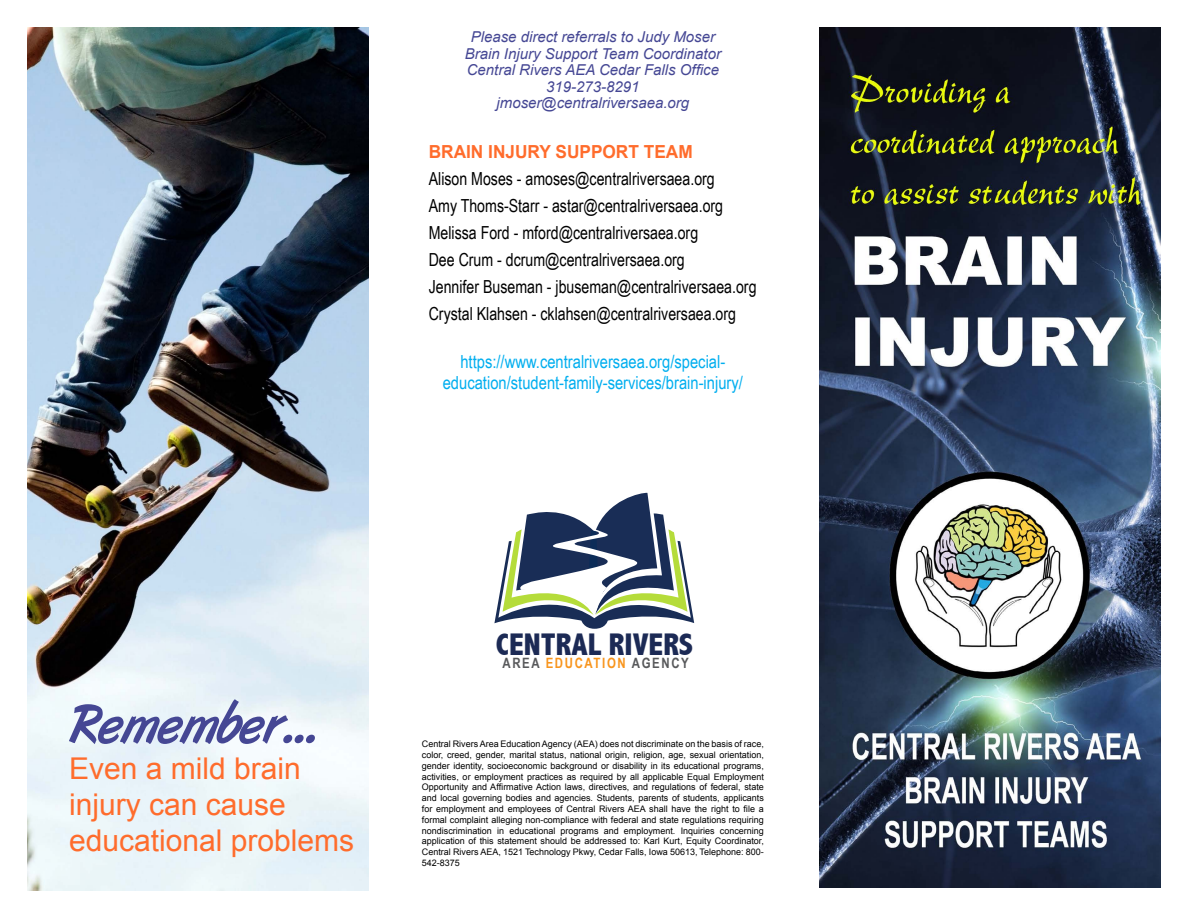
<style>
.page{position:relative;width:1188px;height:918px;background:#fff}
.page>*{position:absolute;margin:0;border:0;box-sizing:border-box;transform-origin:0 0}
.t1{font:54px "Art Brush";color:#454794}
.t2{font:800 condensed 31.35px "Abadi";color:#1c2a55}
.t3{font:30px/36px "Arial";color:#ff6c2c}
.t4{font:18px/27px "Arial Narrow";color:#000;scale:.96 1}
.t5{font:18px/21px "Arial Narrow";color:#00aeef;text-align:center}
.t6{font:700 18px "Arial";color:#ff6c2c;scale:.96 1}
.t7{font:italic 15px/16.5px "Arial";color:#454794;text-align:center}
.t8{font:700 14.25px "Arial Narrow";letter-spacing:.115em;color:#58595b}
.t9{font:9px/10.8px "Arial";color:#000;text-align:justify}
.s1{color:#f8951d}
</style>
<div class="page">
<img style="left:27px;top:27px;width:342px;height:864px">
<img style="left:819px;top:27px;width:342px;height:861px">
<svg style="left:494px;top:492px;width:200px;height:137px"></svg>
<h3 class="t7" style="left:465px;top:29px;width:258px">Please direct referrals to Judy Moser<br>Brain Injury Support Team Coordinator<br>Central Rivers AEA Cedar Falls Office<br>319-273-8291 jmoser@centralriversaea.org</h3>
<h3 class="t6" style="left:429px;top:139px;width:277px">BRAIN INJURY SUPPORT TEAM</h3>
<p class="t4" style="left:429px;top:164px;width:343px">Alison Moses - amoses@centralriversaea.org<br>Amy Thoms-Starr - astar@centralriversaea.org Melissa Ford - mford@centralriversaea.org<br>Dee Crum - dcrum@centralriversaea.org<br>Jennifer Buseman - jbuseman@centralriversaea.org Crystal Klahsen - cklahsen@centralriversaea.org</p>
<h3 class="t5" style="left:443px;top:350px;width:302px">https://www.centralriversaea.org/special&shy;education/student-family-services/brain-injury/</h3>
<h1 class="t1" style="left:69px;top:695px;width:249px">Remember...</h1>
<h3 class="t3" style="left:69px;top:751px;width:287px">Even a mild brain injury can cause educational problems</h3>
<h2 class="t2" style="left:496px;top:626px;width:199px">CENTRAL RIVERS</h2>
<h3 class="t8" style="left:502px;top:652px;width:188px">AREA <span class="s1">EDUCATION</span> AGENCY</h3>
<p class="t9" style="left:422px;top:739px;width:343px">Central Rivers Area Education Agency (AEA) does not discriminate on the basis of race, color, creed, gender, marital status, national origin, religion, age, sexual orientation, gender identity, socioeconomic background or disability in its educational programs, activities, or employment practices as required by all applicable Equal Employment Opportunity and Affirmative Action laws, directives, and regulations of federal, state and local governing bodies and agencies. Students, parents of students, applicants for employment and employees of Central Rivers AEA shall have the right to file a formal complaint alleging non-compliance with federal and state regulations requiring nondiscrimination in educational programs and employment. Inquiries concerning application of this statement should be addressed to: Karl Kurt, Equity Coordinator, Central Rivers AEA, 1521 Technology Pkwy, Cedar Falls, Iowa 50613, Telephone: 800- 542-8375</p>
</div>
